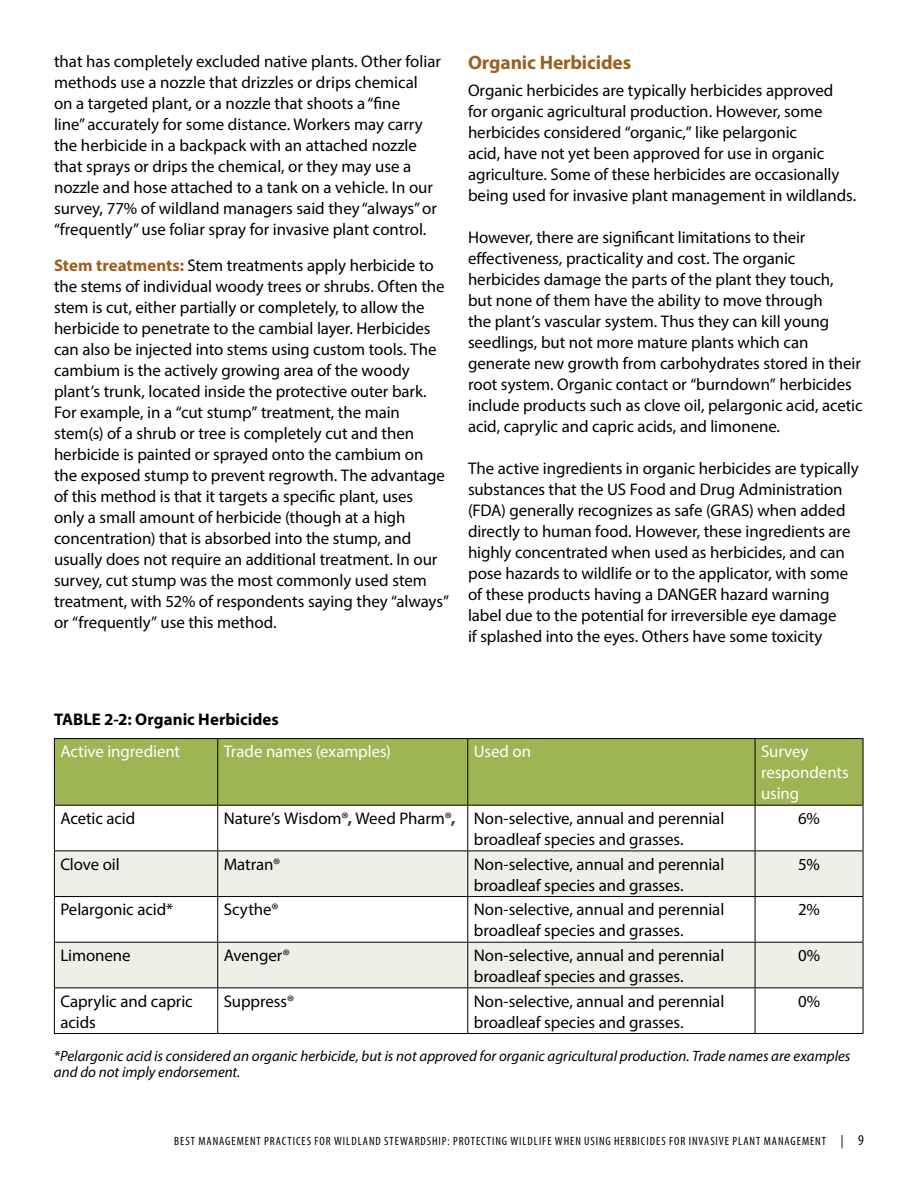
<style>
.page{position:relative;width:918px;height:1188px;background:#fff}
.page>*{position:absolute;margin:0;border:0;box-sizing:border-box;transform-origin:0 0}
.t1{font:700 19.5px "Myriad Pro";letter-spacing:-.005em;color:#9d6020}
.t2{font:16.8px/21px "Myriad Pro";letter-spacing:-.005em;color:#000}
.t3{font:16.8px/21px "Myriad Pro";letter-spacing:-.005em;color:#fff}
.t4{font:700 16.8px "Myriad Pro";color:#000}
.fn{font:italic 15px/16.5px "Myriad Pro";color:#000}
.t5{font:condensed 12px "Myriad Pro";letter-spacing:.08em;color:#000}
.s1{font-weight:700;color:#9d6020}
.s2{font-weight:700;color:#333}
.s3{font-size:13.5px}
.s4{font-size:15px}
</style>
<div class="page">
<div style="left:55px;top:739px;width:808px;height:66px;background:#9db653"></div>
<svg style="left:55px;top:806px;width:808px;height:227px"></svg>
<svg style="left:55px;top:852px;width:808px;height:135px;fill:#ecf0e7"></svg>
<hr style="left:54px;top:738px;width:164px;height:1px;background:#000">
<hr style="left:54px;top:739px;width:1px;height:66px;background:#000">
<hr style="left:218px;top:738px;width:250px;height:1px;background:#000">
<hr style="left:217px;top:739px;width:1px;height:66px;background:#000">
<hr style="left:468px;top:738px;width:287px;height:1px;background:#000">
<hr style="left:467px;top:739px;width:1px;height:66px;background:#000">
<hr style="left:755px;top:738px;width:108px;height:1px;background:#000">
<hr style="left:755px;top:739px;width:1px;height:66px;background:#000">
<hr style="left:863px;top:739px;width:1px;height:66px;background:#000">
<hr style="left:54px;top:805px;width:164px;height:1px;background:#000">
<hr style="left:54px;top:806px;width:1px;height:45px;background:#000">
<hr style="left:218px;top:805px;width:250px;height:1px;background:#000">
<hr style="left:217px;top:806px;width:1px;height:45px;background:#000">
<hr style="left:468px;top:805px;width:287px;height:1px;background:#000">
<hr style="left:467px;top:806px;width:1px;height:45px;background:#000">
<hr style="left:755px;top:805px;width:108px;height:1px;background:#000">
<hr style="left:755px;top:806px;width:1px;height:45px;background:#000">
<hr style="left:863px;top:806px;width:1px;height:45px;background:#000">
<hr style="left:54px;top:851px;width:164px;height:1px;background:#000">
<hr style="left:54px;top:851px;width:1px;height:45px;background:#000">
<hr style="left:218px;top:851px;width:250px;height:1px;background:#000">
<hr style="left:217px;top:851px;width:1px;height:45px;background:#000">
<hr style="left:468px;top:851px;width:287px;height:1px;background:#000">
<hr style="left:467px;top:851px;width:1px;height:45px;background:#000">
<hr style="left:755px;top:851px;width:108px;height:1px;background:#000">
<hr style="left:755px;top:851px;width:1px;height:45px;background:#000">
<hr style="left:863px;top:851px;width:1px;height:45px;background:#000">
<hr style="left:54px;top:896px;width:164px;height:1px;background:#000">
<hr style="left:54px;top:897px;width:1px;height:45px;background:#000">
<hr style="left:218px;top:896px;width:250px;height:1px;background:#000">
<hr style="left:217px;top:897px;width:1px;height:45px;background:#000">
<hr style="left:468px;top:896px;width:287px;height:1px;background:#000">
<hr style="left:467px;top:897px;width:1px;height:45px;background:#000">
<hr style="left:755px;top:896px;width:108px;height:1px;background:#000">
<hr style="left:755px;top:897px;width:1px;height:45px;background:#000">
<hr style="left:863px;top:897px;width:1px;height:45px;background:#000">
<hr style="left:54px;top:942px;width:164px;height:1px;background:#000">
<hr style="left:54px;top:943px;width:1px;height:44px;background:#000">
<hr style="left:218px;top:942px;width:250px;height:1px;background:#000">
<hr style="left:217px;top:943px;width:1px;height:44px;background:#000">
<hr style="left:468px;top:942px;width:287px;height:1px;background:#000">
<hr style="left:467px;top:943px;width:1px;height:44px;background:#000">
<hr style="left:755px;top:942px;width:108px;height:1px;background:#000">
<hr style="left:755px;top:943px;width:1px;height:44px;background:#000">
<hr style="left:863px;top:943px;width:1px;height:44px;background:#000">
<hr style="left:54px;top:987px;width:164px;height:1px;background:#000">
<hr style="left:54px;top:988px;width:1px;height:45px;background:#000">
<hr style="left:218px;top:987px;width:250px;height:1px;background:#000">
<hr style="left:217px;top:988px;width:1px;height:45px;background:#000">
<hr style="left:468px;top:987px;width:287px;height:1px;background:#000">
<hr style="left:467px;top:988px;width:1px;height:45px;background:#000">
<hr style="left:755px;top:987px;width:108px;height:1px;background:#000">
<hr style="left:755px;top:988px;width:1px;height:45px;background:#000">
<hr style="left:863px;top:988px;width:1px;height:45px;background:#000">
<hr style="left:54px;top:1033px;width:164px;height:1px;background:#000">
<hr style="left:218px;top:1033px;width:250px;height:1px;background:#000">
<hr style="left:468px;top:1033px;width:287px;height:1px;background:#000">
<hr style="left:755px;top:1033px;width:108px;height:1px;background:#000">
<p class="t2" style="left:54px;top:50px;width:389px">that has completely excluded native plants. Other foliar methods use a nozzle that drizzles or drips chemical<br>on a targeted plant, or a nozzle that shoots a “fine<br>line” accurately for some distance. Workers may carry the herbicide in a backpack with an attached nozzle that sprays or drips the chemical, or they may use a nozzle and hose attached to a tank on a vehicle. In our survey, 77% of wildland managers said they “always” or “frequently” use foliar spray for invasive plant control.</p>
<p class="t2" style="left:54px;top:254px;width:397px"><span class="s1">Stem treatments:</span> Stem treatments apply herbicide to the stems of individual woody trees or shrubs. Often the stem is cut, either partially or completely, to allow the herbicide to penetrate to the cambial layer. Herbicides can also be injected into stems using custom tools. The cambium is the actively growing area of the woody plant’s trunk, located inside the protective outer bark.<br>For example, in a “cut stump” treatment, the main stem(s) of a shrub or tree is completely cut and then herbicide is painted or sprayed onto the cambium on the exposed stump to prevent regrowth. The advantage of this method is that it targets a specific plant, uses<br>only a small amount of herbicide (though at a high concentration) that is absorbed into the stump, and usually does not require an additional treatment. In our survey, cut stump was the most commonly used stem treatment, with 52% of respondents saying they “always” or “frequently” use this method.</p>
<h3 class="t1" style="left:468px;top:49px;width:165px">Organic Herbicides</h3>
<p class="t2" style="left:468px;top:80px;width:390px">Organic herbicides are typically herbicides approved for organic agricultural production. However, some herbicides considered “organic,” like pelargonic<br>acid, have not yet been approved for use in organic agriculture. Some of these herbicides are occasionally being used for invasive plant management in wildlands.</p>
<p class="t2" style="left:468px;top:227px;width:396px">However, there are significant limitations to their effectiveness, practicality and cost. The organic herbicides damage the parts of the plant they touch,<br>but none of them have the ability to move through<br>the plant’s vascular system. Thus they can kill young seedlings, but not more mature plants which can generate new growth from carbohydrates stored in their root system. Organic contact or “burndown” herbicides include products such as clove oil, pelargonic acid, acetic acid, caprylic and capric acids, and limonene.</p>
<p class="t2" style="left:468px;top:458px;width:392px">The active ingredients in organic herbicides are typically substances that the US Food and Drug Administration (FDA) generally recognizes as safe (GRAS) when added directly to human food. However, these ingredients are highly concentrated when used as herbicides, and can pose hazards to wildlife or to the applicator, with some of these products having a DANGER hazard warning label due to the potential for irreversible eye damage<br>if splashed into the eyes. Others have some toxicity</p>
<p class="t4" style="left:54px;top:709px;width:226px">TABLE 2-2: Organic Herbicides</p>
<p class="t3" style="left:60px;top:741px;width:121px">Active ingredient</p>
<p class="t3" style="left:224px;top:741px;width:169px">Trade names (examples)</p>
<p class="t3" style="left:474px;top:741px;width:59px">Used on</p>
<p class="t3" style="left:761px;top:741px;width:89px">Survey respondents using</p>
<p class="t2" style="left:60px;top:807px;width:77px">Acetic acid</p>
<p class="t2" style="left:224px;top:807px;width:233px">Nature’s Wisdom<span class="s2">®,</span> Weed Pharm<span class="s2">®,</span></p>
<p class="t2" style="left:474px;top:807px;width:252px">Non-selective, annual and perennial broadleaf species and grasses.</p>
<p class="t2" style="left:798px;top:807px;width:23px">6%</p>
<p class="t2" style="left:60px;top:853px;width:61px">Clove oil</p>
<p class="t2" style="left:224px;top:853px;width:59px">Matran<span class="s2">®</span></p>
<p class="t2" style="left:474px;top:853px;width:252px">Non-selective, annual and perennial broadleaf species and grasses.</p>
<p class="t2" style="left:798px;top:853px;width:23px">5%</p>
<p class="t2" style="left:60px;top:899px;width:114px">Pelargonic acid*</p>
<p class="t2" style="left:224px;top:899px;width:57px">Scythe<span class="s2">®</span></p>
<p class="t2" style="left:474px;top:899px;width:252px">Non-selective, annual and perennial broadleaf species and grasses.</p>
<p class="t2" style="left:798px;top:899px;width:23px">2%</p>
<p class="t2" style="left:60px;top:944px;width:72px">Limonene</p>
<p class="t2" style="left:224px;top:944px;width:68px">Avenger<span class="s2">®</span></p>
<p class="t2" style="left:474px;top:944px;width:252px">Non-selective, annual and perennial broadleaf species and grasses.</p>
<p class="t2" style="left:798px;top:944px;width:24px">0%</p>
<p class="t2" style="left:60px;top:990px;width:134px">Caprylic and capric acids</p>
<p class="t2" style="left:224px;top:990px;width:72px">Suppress<span class="s2">®</span></p>
<p class="t2" style="left:474px;top:990px;width:252px">Non-selective, annual and perennial broadleaf species and grasses.</p>
<p class="t2" style="left:798px;top:990px;width:24px">0%</p>
<p class="fn" style="left:54px;top:1047px;width:798px">*Pelargonic acid is considered an organic herbicide, but is not approved for organic agricultural production. Trade names are examples and do not imply endorsement.</p>
<p class="t5" style="left:174px;top:1134px;width:691px">BEST MANAGEMENT PRACTICES FOR WILDLAND STEWARDSHIP: PROTECTING WILDLIFE WHEN USING HERBICIDES FOR INVASIVE PLANT MANAGEMENT <span class="s3">|</span> <span class="s4">9</span></p>
</div>
